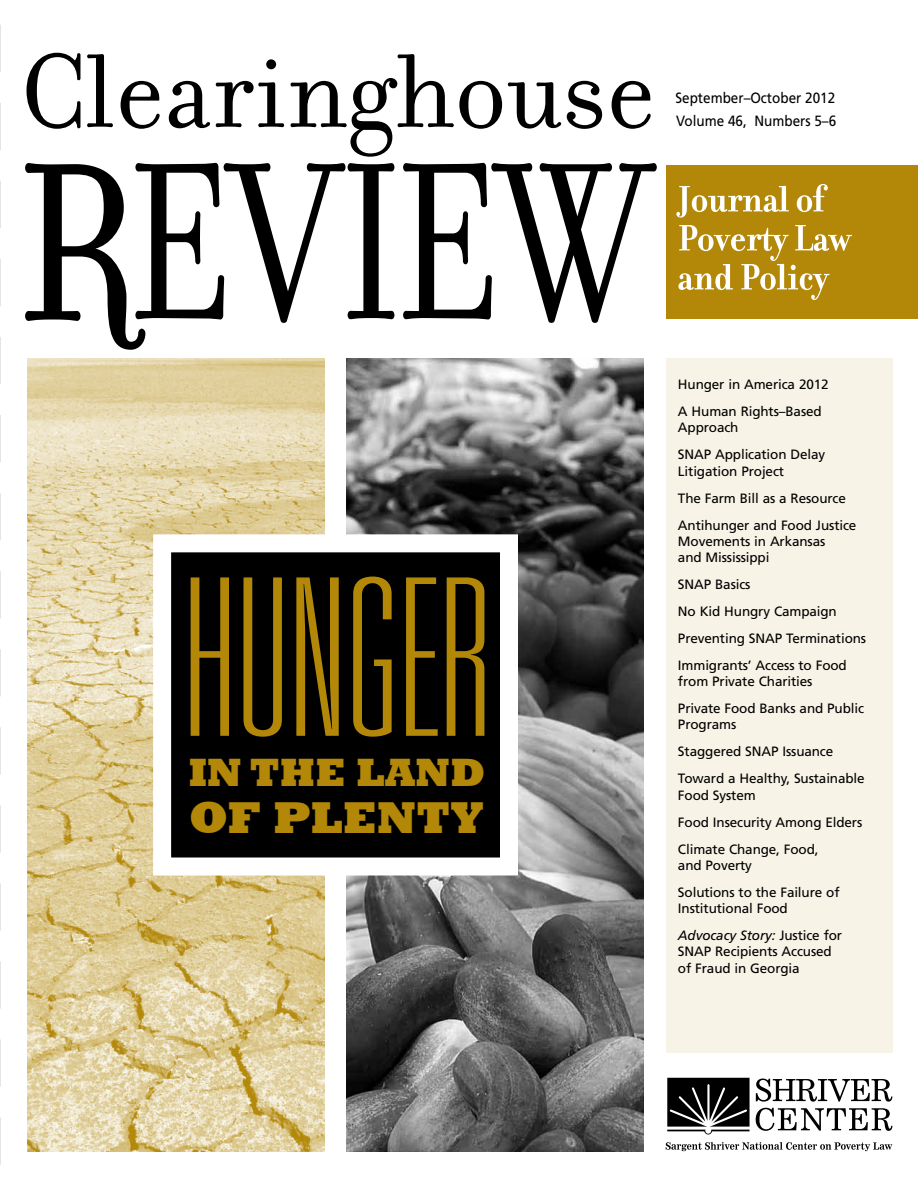
<style>
.page{position:relative;width:918px;height:1191px;background:#fff}
.page>*{position:absolute;margin:0;border:0;box-sizing:border-box;transform-origin:0 0}
.t1{font:100 ultra-condensed 219.3px "Univers";color:#b38808}
.t2{font:800 45.75px "Rockwell";color:#b38808}
.t3{font:800 40.5px "Rockwell";color:#b38808}
.t4{font:14.85px "Frutiger";color:#000;scale:.91 1}
.t5{font:13.5px/27px "Frutiger";letter-spacing:-.01em;color:#000}
.s1{font-style:italic}
</style>
<div class="page">
<div style="left:665px;top:358px;width:227px;height:695px;background:#f7f3e6"></div>
<div style="left:666px;top:165px;width:252px;height:153px;background:#b38808"></div>
<svg style="left:27px;top:53px;width:53px;height:76px"></svg>
<svg style="left:87px;top:54px;width:26px;height:73px"></svg>
<svg style="left:121px;top:81px;width:39px;height:48px"></svg>
<svg style="left:169px;top:81px;width:41px;height:47px"></svg>
<svg style="left:216px;top:59px;width:68px;height:68px"></svg>
<svg style="left:290px;top:54px;width:212px;height:103px"></svg>
<svg style="left:508px;top:82px;width:53px;height:47px"></svg>
<svg style="left:567px;top:81px;width:35px;height:48px"></svg>
<svg style="left:611px;top:81px;width:40px;height:48px"></svg>
<svg style="left:25px;top:163px;width:369px;height:187px"></svg>
<svg style="left:403px;top:163px;width:254px;height:160px"></svg>
<svg style="left:676px;top:186px;width:113px;height:32px"></svg>
<svg style="left:796px;top:184px;width:32px;height:28px"></svg>
<svg style="left:678px;top:225px;width:174px;height:75px"></svg>
<svg style="left:756px;top:1078px;width:136px;height:23px"></svg>
<svg style="left:755px;top:1108px;width:137px;height:23px"></svg>
<svg style="left:665px;top:1142px;width:227px;height:9px"></svg>
<svg style="left:667px;top:1078px;width:82px;height:57px"></svg>
<img style="left:28px;top:358px;width:296px;height:793px">
<img style="left:347px;top:358px;width:296px;height:793px">
<div style="left:162px;top:543px;width:347px;height:323px;background:#000"></div>
<div style="left:153px;top:534px;width:365px;height:341px;border:18px solid #fff"></div>
<svg style="left:0;top:25px;width:1px;height:1140px"></svg>
<p class="t1" style="left:183px;top:546px;width:310px">HUNGER</p>
<p class="t3" style="left:189px;top:749px;width:298px">IN THE LAND</p>
<p class="t2" style="left:189px;top:791px;width:297px">OF PLENTY</p>
<p class="t4" style="left:675px;top:89px;width:177px">September–October 2012</p>
<p class="t4" style="left:676px;top:112px;width:177px">Volume 46, Numbers 5–6</p>
<p class="t5" style="left:678px;top:371px;width:152px">H unger in America 2012<br>A H uman Rights–Based</p>
<p class="t5" style="left:678px;top:414px;width:149px">Approach<br>SNAP Application Delay</p>
<p class="t5" style="left:678px;top:457px;width:180px">Litigation Project<br>The Farm Bill as a Resource<br>Antihunger and Food Justice</p>
<p class="t5" style="left:678px;top:533px;width:149px;line-height:16.2px">Movements in Arkansas and Mississippi</p>
<p class="t5" style="left:678px;top:571px;width:190px">SNAP Basics<br>No Kid H ungry Campaign<br>Preventing SNAP Terminations<br>Immigrants’ Access to Food</p>
<p class="t5" style="left:678px;top:668px;width:188px">from Private Charities<br>Private Food Banks and Public</p>
<p class="t5" style="left:678px;top:711px;width:188px">Programs<br>Staggered SNAP Issuance<br>Toward a Healthy, Sustainable</p>
<p class="t5" style="left:678px;top:781px;width:186px">Food System<br>Food Insecurity Among Elders<br>Climate Change, Food,</p>
<p class="t5" style="left:678px;top:851px;width:163px">and Poverty<br>Solutions to the Failure of</p>
<p class="t5" style="left:678px;top:895px;width:166px">Institutional Food<br><span class="s1">Advocacy Story:</span> Justice for</p>
<p class="t5" style="left:678px;top:943px;width:155px;line-height:16.2px">SNAP Recipients Accused of Fraud in Georgia</p>
</div>
